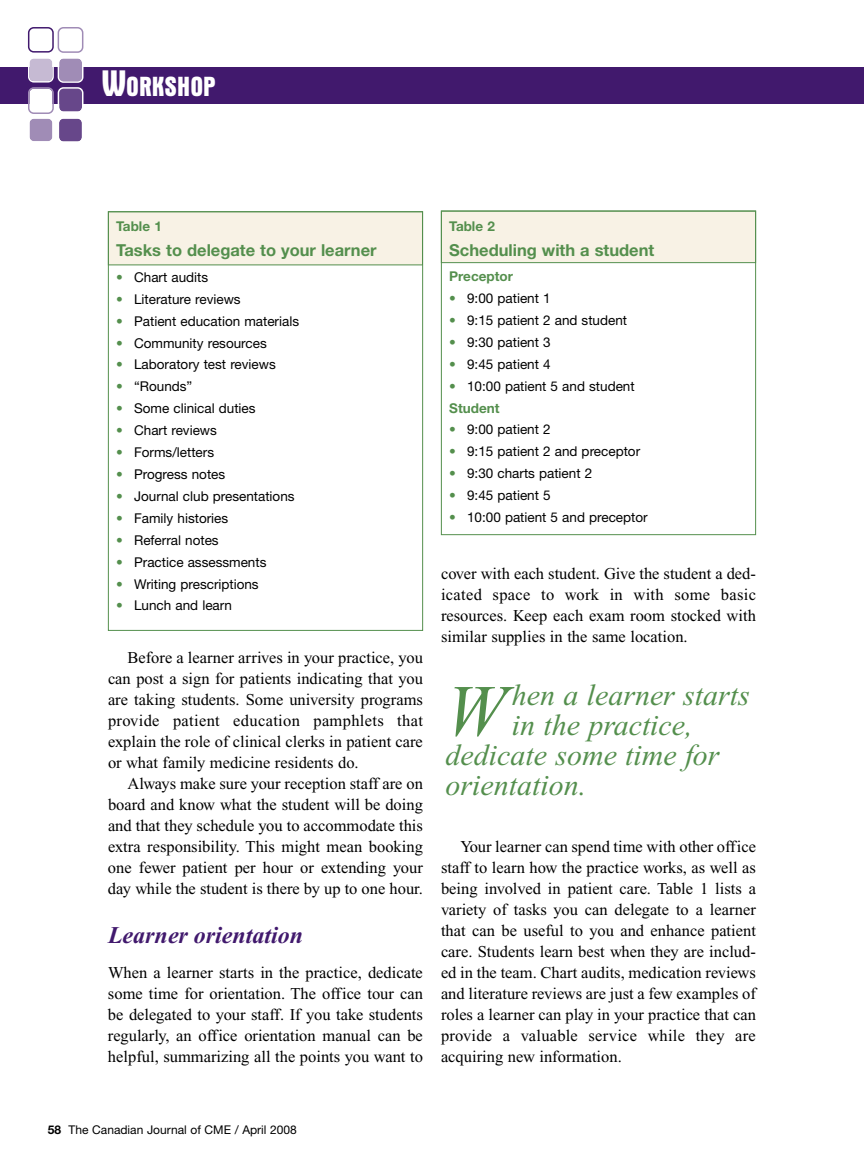
<style>
.page{position:relative;width:864px;height:1175px;background:#fff}
.page>*{position:absolute;margin:0;border:0;box-sizing:border-box;transform-origin:0 0}
.t1{font:italic 73.2px "Times New Roman";color:#548f4d}
.t2{font:italic 30px "Times New Roman";color:#548f4d}
.t3{font:700 condensed 28.2px "Aurora BT";color:#fff}
.t4{font:italic 700 24px "Times New Roman";color:#41196d}
.t5{font:16.5px/21px "Times New Roman";color:#000;text-align:justify}
.t6{font:700 16.5px "Helvetica Neue";color:#548f4d}
.t7{font:13.5px/21.9px "Helvetica Neue";color:#000}
.t8{font:700 13.5px "Helvetica Neue";color:#548f4d}
.t9{font:12px "Helvetica Neue";color:#000}
.s1{font-size:37.5px}
.s2{color:#548f4d}
.s3{font-weight:700;color:#548f4d}
.s4{font-weight:700}
</style>
<div class="page">
<div style="left:0;top:68px;width:864px;height:36px;background:#41196d"></div>
<svg style="left:28px;top:27px;width:55px;height:115px"></svg>
<div style="left:109px;top:212px;width:313px;height:52px;background:#f8f2e5"></div>
<div style="left:108px;top:211px;width:315px;height:420px;border:1px solid #548f4d"></div>
<div style="left:442px;top:211px;width:313px;height:51px;background:#f8f2e5"></div>
<div style="left:441px;top:211px;width:315px;height:52px;border:1px solid #548f4d"></div>
<div style="left:441px;top:211px;width:315px;height:324px;border:1px solid #548f4d"></div>
<h3 class="t3" style="left:102px;top:70px;width:115px"><span class="s1">W</span>ORKSHOP</h3>
<p class="t8" style="left:116px;top:222px;width:47px">Table 1</p>
<p class="t6" style="left:116px;top:244px;width:262px">Tasks to delegate to your learner</p>
<p class="t7" style="left:116px;top:267px;width:94px"><span class="s2">•</span> Chart audits</p>
<p class="t7" style="left:116px;top:289px;width:126px"><span class="s2">•</span> Literature reviews</p>
<p class="t7" style="left:116px;top:311px;width:184px"><span class="s2">•</span> Patient education materials</p>
<p class="t7" style="left:116px;top:333px;width:152px"><span class="s2">•</span> Community resources</p>
<p class="t7" style="left:116px;top:355px;width:161px"><span class="s2">•</span> Laboratory test reviews</p>
<p class="t7" style="left:116px;top:377px;width:78px"><span class="s2">•</span> “Rounds”</p>
<p class="t7" style="left:116px;top:399px;width:141px"><span class="s2">•</span> Some clinical duties</p>
<p class="t7" style="left:116px;top:421px;width:102px"><span class="s2">•</span> Chart reviews</p>
<p class="t7" style="left:116px;top:442px;width:99px"><span class="s2">•</span> Forms/letters</p>
<p class="t7" style="left:116px;top:464px;width:111px"><span class="s2">•</span> Progress notes</p>
<p class="t7" style="left:116px;top:486px;width:180px"><span class="s2">•</span> Journal club presentations</p>
<p class="t7" style="left:116px;top:508px;width:113px"><span class="s2">•</span> Family histories</p>
<p class="t7" style="left:116px;top:530px;width:104px"><span class="s2">•</span> Referral notes</p>
<p class="t7" style="left:116px;top:552px;width:152px"><span class="s2">•</span> Practice assessments</p>
<p class="t7" style="left:116px;top:574px;width:144px"><span class="s2">•</span> Writing prescriptions</p>
<p class="t7" style="left:116px;top:596px;width:117px"><span class="s2">•</span> Lunch and learn</p>
<p class="t5" style="left:108px;top:649px;width:316px;text-indent:19px">Before a learner arrives in your practice, you can post a sign for patients indicating that you are taking students. Some university programs provide patient education pamphlets that explain the role of clinical clerks in patient care or what family medicine residents do.</p>
<p class="t5" style="left:108px;top:775px;width:316px;text-indent:19px">Always make sure your reception staff are on board and know what the student will be doing and that they schedule you to accommodate this extra responsibility. This might mean booking one fewer patient per hour or extending your day while the student is there by up to one hour.</p>
<h3 class="t4" style="left:108px;top:927px;width:197px">Learner orientation</h3>
<p class="t5" style="left:108px;top:964px;width:316px">When a learner starts in the practice, dedicate some time for orientation. The office tour can be delegated to your staff. If you take students regularly, an office orientation manual can be helpful, summarizing all the points you want to</p>
<p class="t8" style="left:449px;top:221px;width:47px">Table 2</p>
<p class="t6" style="left:449px;top:244px;width:207px">Scheduling with a student</p>
<p class="t8" style="left:449px;top:271px;width:65px">Preceptor</p>
<p class="t7" style="left:449px;top:288px;width:103px"><span class="s2">•</span> 9:00 patient 1</p>
<p class="t7" style="left:449px;top:310px;width:179px"><span class="s2">•</span> 9:15 patient 2 and student</p>
<p class="t7" style="left:449px;top:332px;width:103px"><span class="s2">•</span> 9:30 patient 3</p>
<p class="t7" style="left:449px;top:354px;width:103px"><span class="s2">•</span> 9:45 patient 4</p>
<p class="t7" style="left:449px;top:376px;width:187px"><span class="s2">•</span> 10:00 patient 5 and student<br><span class="s3">Student</span></p>
<p class="t7" style="left:449px;top:420px;width:103px"><span class="s2">•</span> 9:00 patient 2</p>
<p class="t7" style="left:449px;top:442px;width:192px"><span class="s2">•</span> 9:15 patient 2 and preceptor</p>
<p class="t7" style="left:449px;top:464px;width:145px"><span class="s2">•</span> 9:30 charts patient 2</p>
<p class="t7" style="left:449px;top:486px;width:103px"><span class="s2">•</span> 9:45 patient 5</p>
<p class="t7" style="left:449px;top:507px;width:200px"><span class="s2">•</span> 10:00 patient 5 and preceptor</p>
<p class="t5" style="left:441px;top:565px;width:316px">cover with each student. Give the student a ded&shy;icated space to work in with some basic resources. Keep each exam room stocked with similar supplies in the same location.</p>
<h2 class="t2" style="left:512px;top:684px;width:240px">hen a learner starts</h2>
<h2 class="t2" style="left:512px;top:714px;width:182px">in the practice,</h2>
<h2 class="t2" style="left:445px;top:744px;width:276px">dedicate some time for</h2>
<h2 class="t2" style="left:445px;top:774px;width:142px">orientation.</h2>
<h1 class="t1" style="left:446px;top:684px;width:62px">W</h1>
<p class="t5" style="left:441px;top:838px;width:316px;text-indent:19px">Your learner can spend time with other office staff to learn how the practice works, as well as being involved in patient care. Table 1 lists a variety of tasks you can delegate to a learner that can be useful to you and enhance patient care. Students learn best when they are includ&shy;ed in the team. Chart audits, medication reviews and literature reviews are just a few examples of roles a learner can play in your practice that can provide a valuable service while they are acquiring new information.</p>
<p class="t9" style="left:48px;top:1125px;width:250px"><span class="s4">58</span> The Canadian Journal of CME / April 2008</p>
</div>
